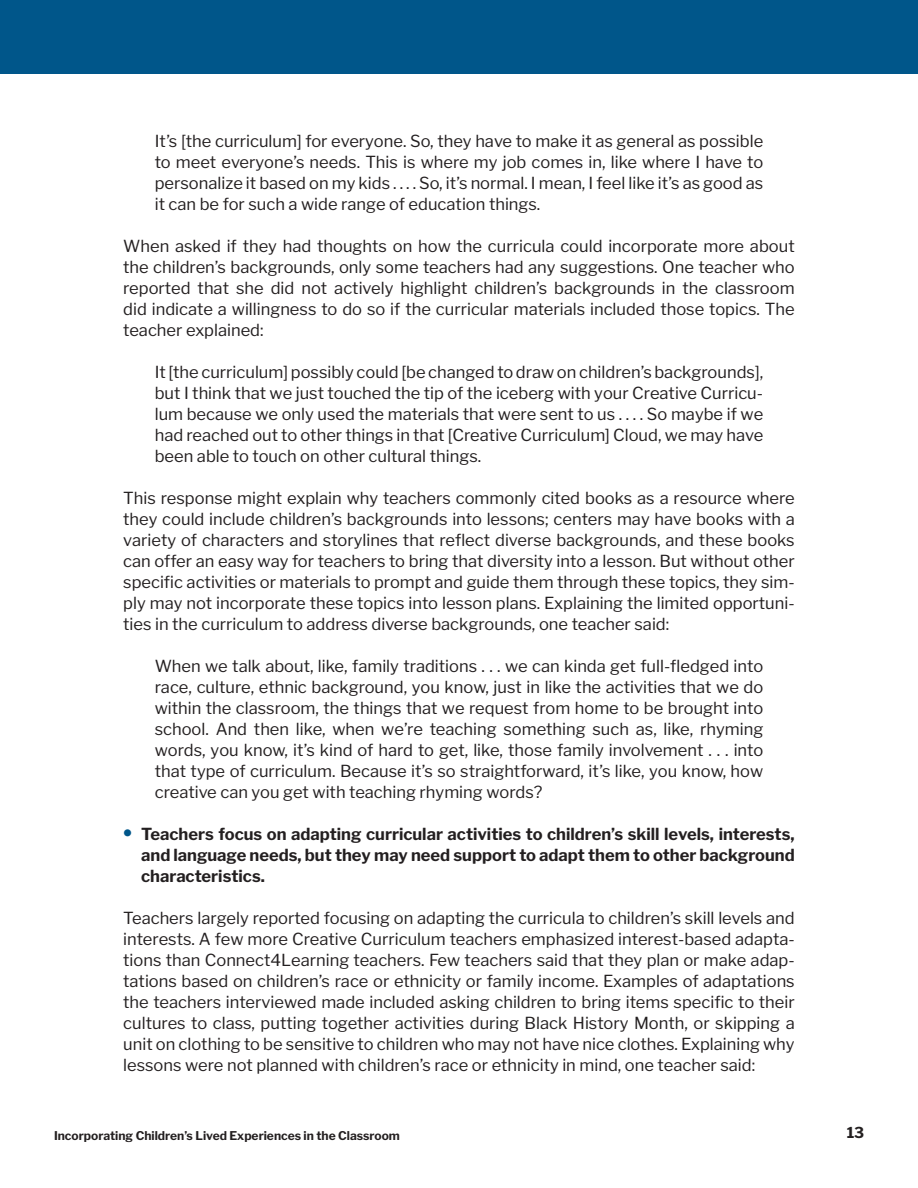
<style>
.page{position:relative;width:918px;height:1188px;background:#fff}
.page>*{position:absolute;margin:0;border:0;box-sizing:border-box;transform-origin:0 0}
.Body_Text{font:16.5px/21px "Libre Franklin";color:#231f20;text-align:justify}
.Quotes_in_brief{font:16.5px/21px "Libre Franklin";color:#231f20;text-align:justify}
.t1{font:700 16.5px/21px "Libre Franklin";color:#231f20;text-align:justify}
.t2{font:700 15px "Libre Franklin";color:#231f20}
.t3{font:700 12px "Libre Franklin";color:#231f20}
.s1{font-size:27px;color:#00568a}
</style>
<div class="page">
<div style="left:0;top:0;width:918px;height:74px;background:#00568a"></div>
<p class="Quotes_in_brief" style="left:155px;top:131px;width:610px">It’s [the curriculum] for everyone. So, they have to make it as general as possible to meet everyone’s needs. This is where my job comes in, like where I have to personalize it based on my kids . . . . So, it’s normal. I mean, I feel like it’s as good as it can be for such a wide range of education things.</p>
<p class="Body_Text" style="left:123px;top:236px;width:673px">When asked if they had thoughts on how the curricula could incorporate more about the children’s backgrounds, only some teachers had any suggestions. One teacher who reported that she did not actively highlight children’s backgrounds in the classroom did indicate a willingness to do so if the curricular materials included those topics. The teacher explained:</p>
<p class="Quotes_in_brief" style="left:155px;top:362px;width:610px">It [the curriculum] possibly could [be changed to draw on children’s backgrounds], but I think that we just touched the tip of the iceberg with your Creative Curricu&shy;lum because we only used the materials that were sent to us . . . . So maybe if we had reached out to other things in that [Creative Curriculum] Cloud, we may have been able to touch on other cultural things.</p>
<p class="Body_Text" style="left:123px;top:488px;width:673px">This response might explain why teachers commonly cited books as a resource where they could include children’s backgrounds into lessons; centers may have books with a variety of characters and storylines that reflect diverse backgrounds, and these books can offer an easy way for teachers to bring that diversity into a lesson. But without other specific activities or materials to prompt and guide them through these topics, they sim&shy;ply may not incorporate these topics into lesson plans. Explaining the limited opportuni&shy;ties in the curriculum to address diverse backgrounds, one teacher said:</p>
<p class="Quotes_in_brief" style="left:155px;top:656px;width:610px">When we talk about, like, family traditions . . . we can kinda get full-fledged into race, culture, ethnic background, you know, just in like the activities that we do within the classroom, the things that we request from home to be brought into school. And then like, when we’re teaching something such as, like, rhyming words, you know, it’s kind of hard to get, like, those family involvement . . . into that type of curriculum. Because it’s so straightforward, it’s like, you know, how creative can you get with teaching rhyming words?</p>
<p class="t1" style="left:141px;top:824px;width:655px;text-indent:-18px"><span class="s1">•</span> Teachers focus on adapting curricular activities to children’s skill levels, interests, and language needs, but they may need support to adapt them to other background characteristics.</p>
<p class="Body_Text" style="left:123px;top:908px;width:673px">Teachers largely reported focusing on adapting the curricula to children’s skill levels and interests. A few more Creative Curriculum teachers emphasized interest-based adapta&shy;tions than Connect4Learning teachers. Few teachers said that they plan or make adap&shy;tations based on children’s race or ethnicity or family income. Examples of adaptations the teachers interviewed made included asking children to bring items specific to their cultures to class, putting together activities during Black History Month, or skipping a unit on clothing to be sensitive to children who may not have nice clothes. Explaining why lessons were not planned with children’s race or ethnicity in mind, one teacher said:</p>
<p class="t3" style="left:54px;top:1128px;width:347px">Incorporating Children’s Lived Experiences in the Classroom</p>
<p class="t2" style="left:847px;top:1124px;width:19px">13</p>
</div>
